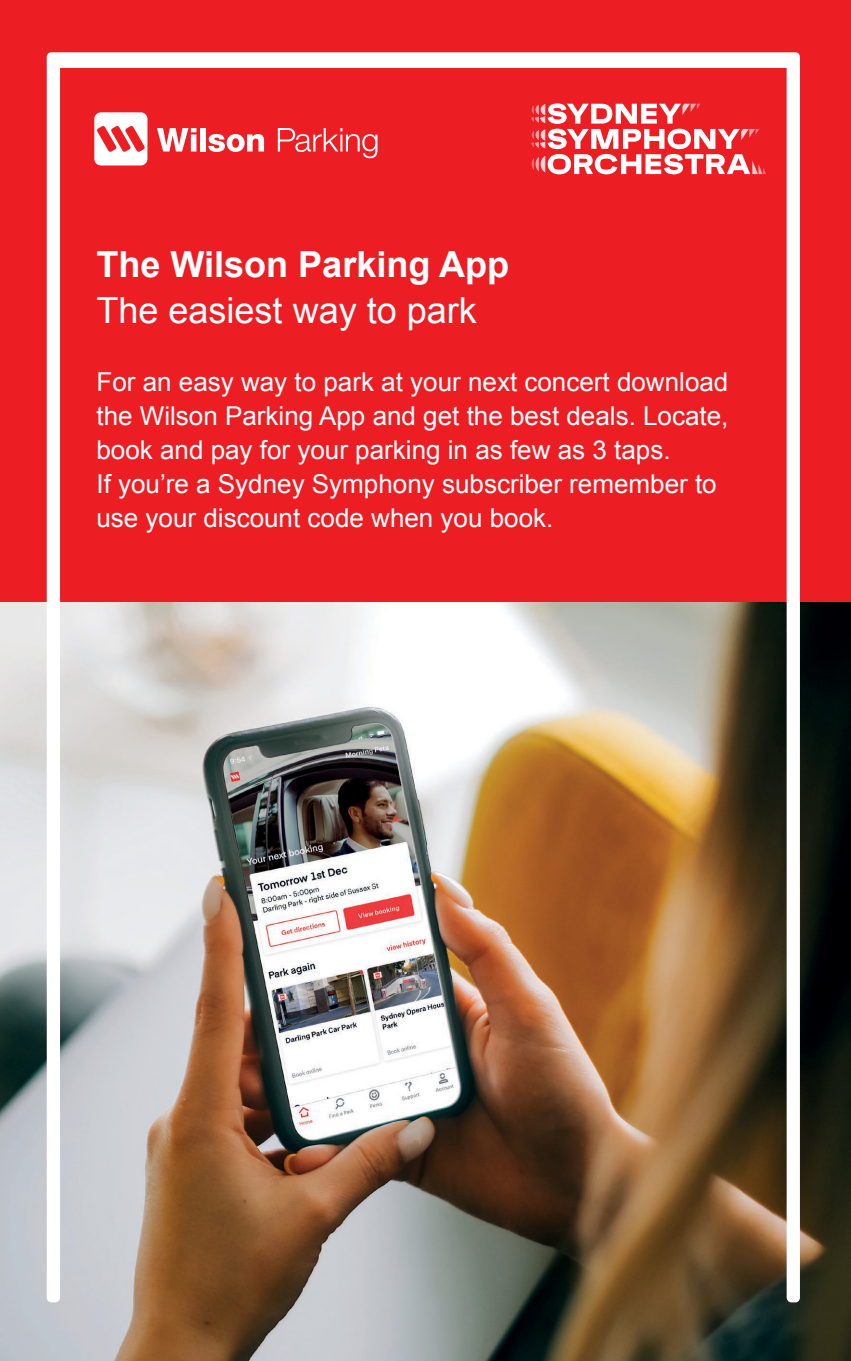
<style>
.page{position:relative;width:851px;height:1361px;background:#fff}
.page>*{position:absolute;margin:0;border:0;box-sizing:border-box;transform-origin:0 0}
.t1{font:700 36px "Arial";color:#fff}
.t2{font:36px "Arial";color:#fff}
.t3{font:26px/34px "Arial";color:#fff}
</style>
<div class="page">
<div style="left:0;top:0;width:850px;height:602px;background:#ed1d24"></div>
<img style="left:0;top:602px;width:850px;height:759px">
<img style="left:47px;top:52px;width:752px;height:1250px">
<svg style="left:531px;top:103px;width:234px;height:71px"></svg>
<svg style="left:94px;top:112px;width:53px;height:53px"></svg>
<svg style="left:157px;top:128px;width:39px;height:23px"></svg>
<div style="left:200px;top:128px;width:5px;height:23px;background:#fff"></div>
<svg style="left:208px;top:134px;width:56px;height:18px"></svg>
<svg style="left:278px;top:128px;width:99px;height:30px"></svg>
<h1 class="t1" style="left:96px;top:240px;width:414px">The Wilson Parking App</h1>
<h1 class="t2" style="left:96px;top:286px;width:382px">The easiest way to park</h1>
<p class="t3" style="left:96px;top:365px;width:633px">For an easy way to park at your next concert download the Wilson Parking App and get the best deals. Locate, book and pay for your parking in as few as 3 taps.<br>If you’re a Sydney Symphony subscriber remember to use your discount code when you book.</p>
</div>
